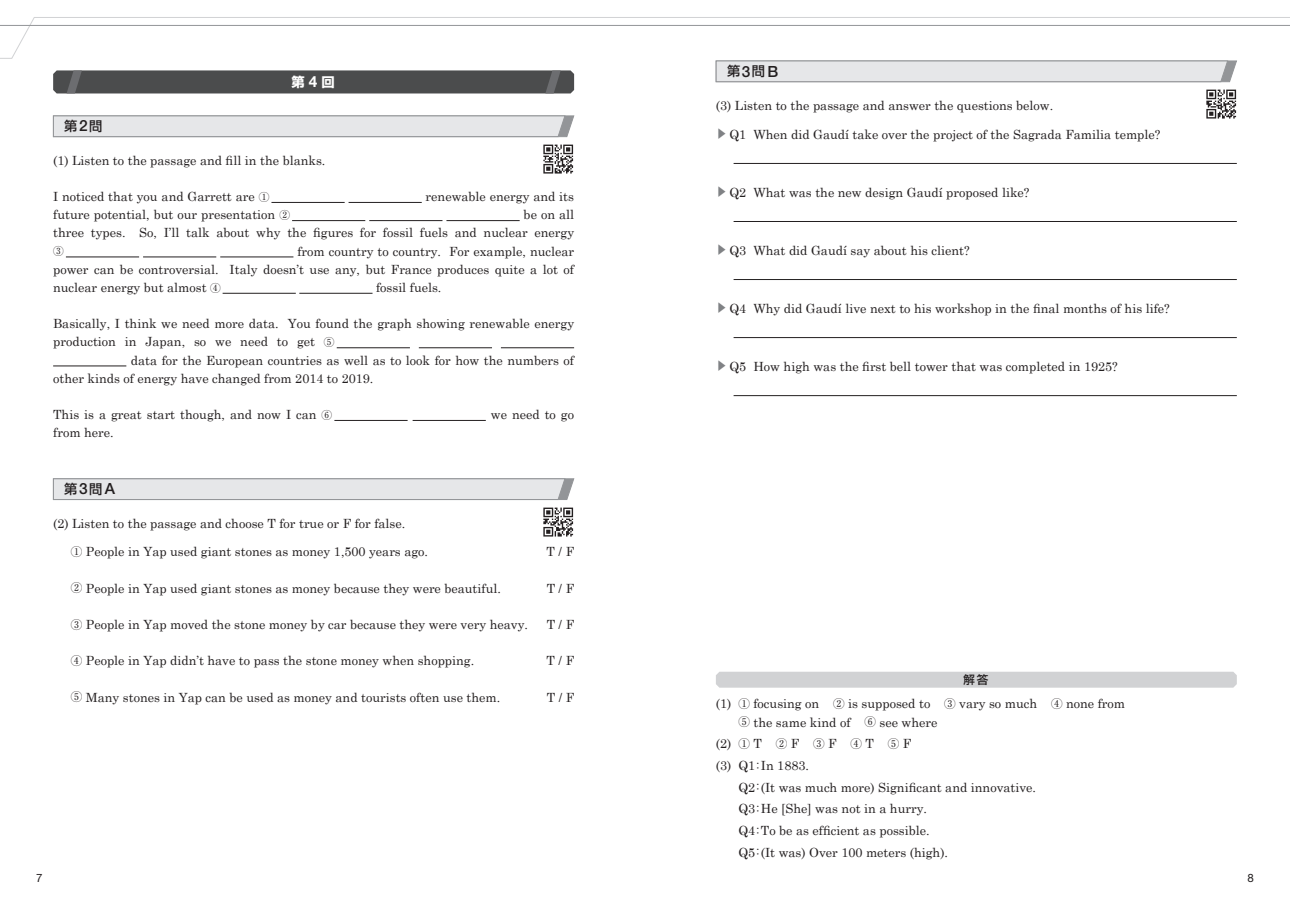
<style>
.page{position:relative;width:1290px;height:911px;background:#fff}
.page>*{position:absolute;margin:0;border:0;box-sizing:border-box;transform-origin:0 0}
.t1{font:500 13.25px "Shin Go Pro";color:#231f20}
.t2{font:700 13.25px "Shin Go Pro";color:#fff}
.t3{font:12.62px/18.1px "Century Schoolbook";color:#231f20}
.t4{font:11.5px "Ryumin Pro";color:#231f20}
.t5{font:500 11.5px "Shin Go Pro";color:#231f20}
.t6{font:11.5px "Helvetica Neue LT Std";color:#231f20}
.t7{font:10.62px "Ryumin Pro";color:#231f20}
.s1{font-family:"Helvetica Neue LT Std";font-size:15.38px}
.s2{font-family:"Ryumin Pro";font-size:10.62px}
.s3{font-family:"Ryumin Pro";font-size:11.5px}
.s4{font-family:"Ryumin Pro";font-size:11.5px;color:#808285}
.s5{font-family:"Century Schoolbook";font-size:12.62px}
</style>
<div class="page">
<hr style="left:271px;top:202px;width:74px;height:1px;background:#231f20">
<hr style="left:349px;top:202px;width:73px;height:1px;background:#231f20">
<hr style="left:292px;top:220px;width:73px;height:1px;background:#231f20">
<hr style="left:369px;top:220px;width:73px;height:1px;background:#231f20">
<hr style="left:446px;top:220px;width:74px;height:1px;background:#231f20">
<hr style="left:66px;top:257px;width:73px;height:1px;background:#231f20">
<hr style="left:143px;top:257px;width:73px;height:1px;background:#231f20">
<hr style="left:220px;top:257px;width:73px;height:1px;background:#231f20">
<hr style="left:223px;top:293px;width:73px;height:1px;background:#231f20">
<hr style="left:299px;top:293px;width:73px;height:1px;background:#231f20">
<hr style="left:337px;top:347px;width:73px;height:1px;background:#231f20">
<hr style="left:419px;top:347px;width:73px;height:1px;background:#231f20">
<hr style="left:501px;top:347px;width:73px;height:1px;background:#231f20">
<hr style="left:53px;top:366px;width:73px;height:1px;background:#231f20">
<hr style="left:334px;top:420px;width:74px;height:1px;background:#231f20">
<hr style="left:413px;top:420px;width:73px;height:1px;background:#231f20">
<svg style="left:53px;top:70px;width:521px;height:23px;background:#4f5051"></svg>
<svg style="left:53px;top:115px;width:521px;height:22px;background:#dcdddf"></svg>
<img style="left:543px;top:144px;width:31px;height:30px">
<svg style="left:53px;top:478px;width:521px;height:22px;background:#dcdddf"></svg>
<img style="left:543px;top:507px;width:31px;height:30px">
<hr style="left:733px;top:163px;width:504px;height:1px;background:#231f20">
<hr style="left:733px;top:221px;width:504px;height:1px;background:#231f20">
<hr style="left:733px;top:279px;width:504px;height:1px;background:#231f20">
<hr style="left:733px;top:337px;width:504px;height:1px;background:#231f20">
<hr style="left:733px;top:395px;width:504px;height:1px;background:#231f20">
<svg style="left:715px;top:60px;width:522px;height:22px;background:#dcdde0"></svg>
<img style="left:1206px;top:89px;width:31px;height:30px">
<div style="left:716px;top:671px;width:521px;height:16px;background:#d1d2d4"></div>
<svg style="left:0;top:17px;width:645px;height:42px"></svg>
<hr style="left:0;top:25px;width:645px;height:1px;background:#939598">
<hr style="left:645px;top:25px;width:645px;height:1px;background:#939598">
<hr style="left:645px;top:17px;width:645px;height:1px;background:#d1d2d4">
<p class="t2" style="left:291px;top:71px;width:45px">第<span class="s1">4</span>回</p>
<p class="t1" style="left:64px;top:115px;width:40px">第<span class="s1">2</span>問</p>
<p class="t3" style="left:53px;top:151px;width:274px">(1) Listen to the passage and fill in the blanks.</p>
<p class="t3" style="left:53px;top:187px;width:218px">I noticed that you and Garrett are <span class="s2">①</span></p>
<p class="t3" style="left:426px;top:187px;width:150px">renewable energy and its</p>
<p class="t3" style="left:53px;top:205px;width:238px">future potential, but our presentation <span class="s2">②</span></p>
<p class="t3" style="left:53px;top:205px;width:522px;text-align:right">be on all<br>three types. So, I’ll talk about why the figures for fossil fuels and nuclear energy</p>
<p class="t7" style="left:53px;top:243px;width:12px">③</p>
<p class="t3" style="left:53px;top:241px;width:522px;text-align:justify;text-indent:244px">from country to country. For example, nuclear power can be controversial. Italy doesn’t use any, but France produces quite a lot of nuclear energy but almost <span class="s2">④</span></p>
<p class="t3" style="left:376px;top:278px;width:67px">fossil fuels.</p>
<p class="t3" style="left:53px;top:314px;width:522px">Basically, I think we need more data. You found the graph showing renewable energy</p>
<p class="t3" style="left:53px;top:332px;width:283px">production in Japan, so we need to get <span class="s2">⑤</span></p>
<p class="t3" style="left:131px;top:350px;width:445px">data for the European countries as well as to look for how the numbers of</p>
<p class="t3" style="left:53px;top:369px;width:322px">other kinds of energy have changed from 2014 to 2019.</p>
<p class="t3" style="left:53px;top:405px;width:281px">This is a great start though, and now I can <span class="s2">⑥</span></p>
<p class="t3" style="left:491px;top:405px;width:85px">we need to go</p>
<p class="t3" style="left:53px;top:423px;width:62px">from here.</p>
<p class="t1" style="left:64px;top:478px;width:52px">第<span class="s1">3</span>問<span class="s1">A</span></p>
<p class="t3" style="left:53px;top:513px;width:354px">(2) Listen to the passage and choose T for true or F for false.</p>
<p class="t3" style="left:71px;top:542px;width:359px"><span class="s3">①</span> People in Yap used giant stones as money 1,500 years ago.</p>
<p class="t3" style="left:547px;top:542px;width:29px">T / F</p>
<p class="t3" style="left:71px;top:579px;width:432px"><span class="s3">②</span> People in Yap used giant stones as money because they were beautiful.</p>
<p class="t3" style="left:547px;top:579px;width:29px">T / F</p>
<p class="t3" style="left:71px;top:615px;width:459px"><span class="s3">③</span> People in Yap moved the stone money by car because they were very heavy.</p>
<p class="t3" style="left:547px;top:615px;width:29px">T / F</p>
<p class="t3" style="left:71px;top:651px;width:405px"><span class="s3">④</span> People in Yap didn’t have to pass the stone money when shopping.</p>
<p class="t3" style="left:547px;top:651px;width:29px">T / F</p>
<p class="t3" style="left:71px;top:688px;width:431px"><span class="s3">⑤</span> Many stones in Yap can be used as money and tourists often use them.</p>
<p class="t3" style="left:547px;top:688px;width:29px">T / F</p>
<p class="t1" style="left:727px;top:60px;width:53px">第<span class="s1">3</span>問<span class="s1">B</span></p>
<p class="t3" style="left:716px;top:96px;width:339px">(3) Listen to the passage and answer the questions below.</p>
<p class="t3" style="left:716px;top:125px;width:446px"><span class="s4">▶</span> Q1 When did Gaudí take over the project of the Sagrada Familia temple?</p>
<p class="t3" style="left:716px;top:183px;width:315px"><span class="s4">▶</span> Q2 What was the new design Gaudí proposed like?</p>
<p class="t3" style="left:716px;top:241px;width:255px"><span class="s4">▶</span> Q3 What did Gaudí say about his client?</p>
<p class="t3" style="left:716px;top:299px;width:455px"><span class="s4">▶</span> Q4 Why did Gaudí live next to his workshop in the final months of his life?</p>
<p class="t3" style="left:716px;top:357px;width:403px"><span class="s4">▶</span> Q5 How high was the first bell tower that was completed in 1925?</p>
<p class="t5" style="left:963px;top:670px;width:27px">解答</p>
<p class="t3" style="left:738px;top:694px;width:388px;text-indent:-22px">(1) <span class="s3">①</span> focusing on <span class="s3">　②</span> is supposed to <span class="s3">　③</span> vary so much <span class="s3">　④</span> none from<br><span class="s3">⑤</span> the same kind of <span class="s3">　⑥</span> see where</p>
<p class="t4" style="left:716px;top:734px;width:197px"><span class="s5">(2)</span> ① <span class="s5">T</span> 　② <span class="s5">F</span> 　③ <span class="s5">F</span> 　④ <span class="s5">T</span> 　⑤ <span class="s5">F</span></p>
<p class="t3" style="left:738px;top:754px;width:299px;line-height:21.8px;text-indent:-23px">(3) Q1<span class="s3">：</span>In 1883.<br>Q2<span class="s3">：</span>(It was much more) Significant and innovative.<br>Q3<span class="s3">：</span>He [She] was not in a hurry.<br>Q4<span class="s3">：</span>To be as efficient as possible.<br>Q5<span class="s3">：</span>(It was) Over 100 meters (high).</p>
<p class="t6" style="left:36px;top:870px;width:8px">7</p>
<p class="t6" style="left:1247px;top:870px;width:8px">8</p>
</div>
